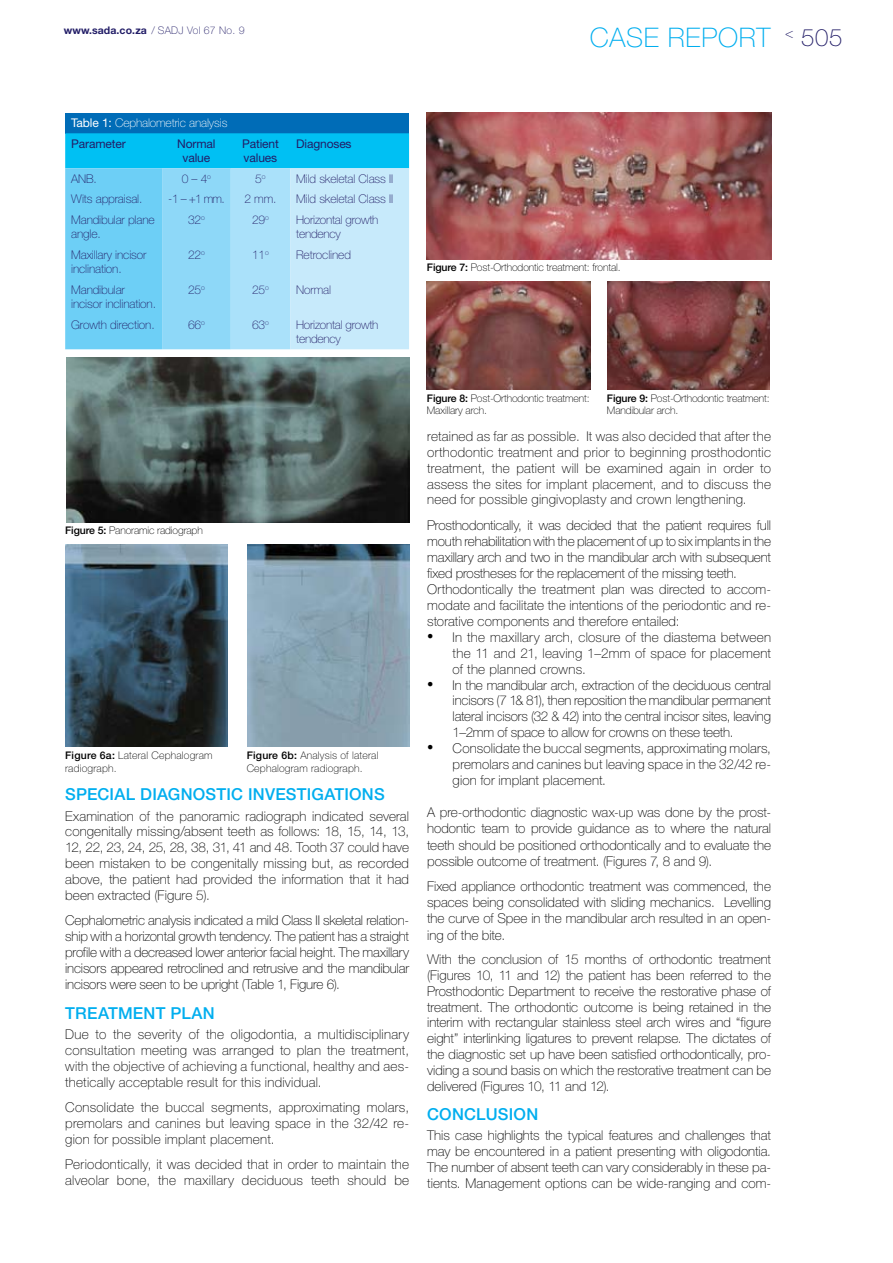
<style>
.page{position:relative;width:893px;height:1263px;background:#fff}
.page>*{position:absolute;margin:0;border:0;box-sizing:border-box;transform-origin:0 0}
.t1{font:100 27px "Helvetica Neue LT Std";color:#00aeef}
.t2{font:100 24px "Helvetica Neue LT Std";color:#221d67}
.t3{font:500 16.5px "Helvetica Neue LT Std";letter-spacing:.015em;color:#00aeef}
.t4{font:100 13.5px/15.9px "Helvetica Neue LT Std";color:#000;text-align:justify}
.t5{font:100 13.5px/15.9px "Helvetica Neue LT Std";letter-spacing:.02em;color:#000}
.t6{font:100 12px/14.4px "Helvetica Neue LT Std";letter-spacing:-.01em;color:#221d67}
.t7{font:100 12px/20.5px "Helvetica Neue LT Std";letter-spacing:-.01em;color:#fff}
.t8{font:12px/14.4px "Helvetica Neue LT Std";letter-spacing:-.01em;color:#221d67;text-align:center}
.t9{font:100 10.5px/12.6px "Helvetica Neue LT Std";letter-spacing:-.01em;color:#000}
.t10{font:100 10.5px/12.6px "Helvetica Neue LT Std";letter-spacing:.02em;color:#000}
.t11{font:700 10.5px "Helvetica Neue LT Std";color:#221d67}
.s1{font-weight:100}
.s2{font-weight:400}
.s3{font-weight:400;color:#221d67}
.s4{font-weight:500}
.s5{font-family:"Times New Roman";font-weight:400;font-size:18px}
</style>
<div class="page">
<img style="left:66px;top:357px;width:343px;height:166px">
<img style="left:65px;top:545px;width:163px;height:201px">
<img style="left:247px;top:545px;width:162px;height:201px">
<div style="left:65px;top:113px;width:344px;height:20px;background:#006cb7"></div>
<svg style="left:65px;top:133px;width:344px;height:216px;background:#83d8f7"></svg>
<img style="left:427px;top:113px;width:344px;height:147px">
<img style="left:427px;top:281px;width:163px;height:108px">
<img style="left:607px;top:281px;width:163px;height:109px">
<p class="t11" style="left:64px;top:23px;width:183px">www.sada.co.za <span class="s1">/ SADJ Vol 67 No. 9</span></p>
<h1 class="t1" style="left:590px;top:22px;width:18px">case</h1>
<h1 class="t1" style="left:668px;top:22px;width:18px">report</h1>
<h2 class="t2" style="left:785px;top:23px;width:59px"><sup>&lt;</sup> 505</h2>
<p class="t7" style="left:71px;top:113px;width:158px"><span class="s2">Table 1:</span> Cephalometric analysis<br><span class="s3">Parameter</span></p>
<p class="t8" style="left:177px;top:136px;width:40px">Normal value</p>
<p class="t8" style="left:242px;top:136px;width:38px;text-align:left">Patient values</p>
<p class="t8" style="left:296px;top:136px;width:57px">Diagnoses</p>
<p class="t6" style="left:71px;top:171px;width:27px">ANB.</p>
<p class="t6" style="left:182px;top:171px;width:31px">0 – 4<sup>o</sup></p>
<p class="t6" style="left:255px;top:171px;width:12px">5<sup>o</sup></p>
<p class="t6" style="left:296px;top:171px;width:96px">Mild skeletal Class II</p>
<p class="t6" style="left:71px;top:192px;width:73px">Wits appraisal.</p>
<p class="t6" style="left:168px;top:192px;width:58px">-1 – +1 mm.</p>
<p class="t6" style="left:244px;top:192px;width:33px">2 mm.</p>
<p class="t6" style="left:296px;top:192px;width:96px">Mild skeletal Class II</p>
<p class="t6" style="left:71px;top:212px;width:85px">Mandibular plane angle.</p>
<p class="t6" style="left:188px;top:212px;width:18px">32<sup>o</sup></p>
<p class="t6" style="left:252px;top:212px;width:18px">29<sup>o</sup></p>
<p class="t6" style="left:296px;top:212px;width:84px">Horizontal growth tendency</p>
<p class="t6" style="left:71px;top:247px;width:77px">Maxillary incisor inclination.</p>
<p class="t6" style="left:188px;top:247px;width:18px">22<sup>o</sup></p>
<p class="t6" style="left:252px;top:247px;width:18px">11<sup>o</sup></p>
<p class="t6" style="left:296px;top:247px;width:56px">Retroclined</p>
<p class="t6" style="left:71px;top:282px;width:86px">Mandibular incisor inclination.</p>
<p class="t6" style="left:188px;top:282px;width:18px">25<sup>o</sup></p>
<p class="t6" style="left:252px;top:282px;width:18px">25<sup>o</sup></p>
<p class="t6" style="left:296px;top:282px;width:36px">Normal</p>
<p class="t6" style="left:71px;top:317px;width:85px">Growth direction.</p>
<p class="t6" style="left:188px;top:317px;width:18px">66<sup>o</sup></p>
<p class="t6" style="left:252px;top:317px;width:18px">63<sup>o</sup></p>
<p class="t6" style="left:296px;top:317px;width:84px">Horizontal growth tendency</p>
<p class="t9" style="left:427px;top:261px;width:195px"><span class="s4">Figure 7:</span> Post-Orthodontic treatment: frontal.</p>
<p class="t9" style="left:65px;top:524px;width:139px"><span class="s4">Figure 5:</span> Panoramic radiograph</p>
<p class="t10" style="left:65px;top:749px;width:149px"><span class="s4">Figure 6a:</span> Lateral Cephalogram radiograph.</p>
<p class="t10" style="left:247px;top:749px;width:133px"><span class="s4">Figure 6b:</span> Analysis of lateral<br>Cephalogram radiograph.</p>
<p class="t3" style="left:65px;top:785px;width:321px">SPECIAL DIAGNOSTIC INVESTIGATIONS</p>
<p class="t4" style="left:65px;top:808px;width:345px">Examination of the panoramic radiograph indicated several congenitally missing/absent teeth as follows: 18, 15, 14, 13, 12, 22, 23, 24, 25, 28, 38, 31, 41 and 48. Tooth 37 could have been mistaken to be congenitally missing but, as recorded above, the patient had provided the information that it had been extracted (Figure 5).</p>
<p class="t4" style="left:65px;top:912px;width:345px">Cephalometric analysis indicated a mild Class II skeletal relation&shy;ship with a horizontal growth tendency. The patient has a straight profile with a decreased lower anterior facial height. The maxillary incisors appeared retroclined and retrusive and the mandibular incisors were seen to be upright (Table 1, Figure 6).</p>
<p class="t3" style="left:65px;top:1003px;width:151px">TREATMENT PLAN</p>
<p class="t4" style="left:65px;top:1026px;width:345px">Due to the severity of the oligodontia, a multidisciplinary consultation meeting was arranged to plan the treatment, with the objective of achieving a functional, healthy and aes&shy;thetically acceptable result for this individual.</p>
<p class="t4" style="left:65px;top:1099px;width:345px">Consolidate the buccal segments, approximating molars, premolars and canines but leaving space in the 32/42 re&shy;gion for possible implant placement.</p>
<p class="t5" style="left:65px;top:1156px;width:345px">Periodontically, it was decided that in order to maintain the alveolar bone, the maxillary deciduous teeth should be</p>
<p class="t9" style="left:427px;top:392px;width:164px"><span class="s4">Figure 8:</span> Post-Orthodontic treatment:<br>Maxillary arch.</p>
<p class="t9" style="left:607px;top:392px;width:164px"><span class="s4">Figure 9:</span> Post-Orthodontic treatment:<br>Mandibular arch.</p>
<p class="t4" style="left:427px;top:428px;width:345px">retained as far as possible. It was also decided that after the orthodontic treatment and prior to beginning prosthodontic treatment, the patient will be examined again in order to assess the sites for implant placement, and to discuss the need for possible gingivoplasty and crown lengthening.</p>
<p class="t4" style="left:427px;top:517px;width:345px;text-align:left">Prosthodontically, it was decided that the patient requires full mouth rehabilitation with the placement of up to six implants in the maxillary arch and two in the mandibular arch with subsequent fixed prostheses for the replacement of the missing teeth.<br>Orthodontically the treatment plan was directed to accom&shy;modate and facilitate the intentions of the periodontic and re&shy;storative components and therefore entailed:</p>
<p class="t4" style="left:453px;top:629px;width:320px;text-indent:-26px"><span class="s5">•</span> In the maxillary arch, closure of the diastema between the 11 and 21, leaving 1–2mm of space for placement of the planned crowns.</p>
<p class="t4" style="left:453px;top:677px;width:320px;text-indent:-26px"><span class="s5">•</span> In the mandibular arch, extraction of the deciduous central incisors (7 1&amp; 81), then reposition the mandibular permanent lateral incisors (32 &amp; 42) into the central incisor sites, leaving 1–2mm of space to allow for crowns on these teeth.</p>
<p class="t4" style="left:453px;top:740px;width:320px;text-indent:-26px"><span class="s5">•</span> Consolidate the buccal segments, approximating molars, premolars and canines but leaving space in the 32/42 re&shy;gion for implant placement.</p>
<p class="t4" style="left:427px;top:804px;width:345px">A pre-orthodontic diagnostic wax-up was done by the prost&shy;hodontic team to provide guidance as to where the natural teeth should be positioned orthodontically and to evaluate the possible outcome of treatment. (Figures 7, 8 and 9).</p>
<p class="t4" style="left:427px;top:878px;width:345px">Fixed appliance orthodontic treatment was commenced, the spaces being consolidated with sliding mechanics. Levelling the curve of Spee in the mandibular arch resulted in an open&shy;ing of the bite.</p>
<p class="t4" style="left:427px;top:952px;width:345px">With the conclusion of 15 months of orthodontic treatment (Figures 10, 11 and 12) the patient has been referred to the Prosthodontic Department to receive the restorative phase of treatment. The orthodontic outcome is being retained in the interim with rectangular stainless steel arch wires and “figure eight” interlinking ligatures to prevent relapse. The dictates of the diagnostic set up have been satisfied orthodontically, pro&shy;viding a sound basis on which the restorative treatment can be delivered (Figures 10, 11 and 12).</p>
<p class="t3" style="left:427px;top:1104px;width:113px">CONCLUSION</p>
<p class="t4" style="left:427px;top:1127px;width:345px">This case highlights the typical features and challenges that may be encountered in a patient presenting with oligodontia.<br>The number of absent teeth can vary considerably in these pa&shy;tients. Management options can be wide-ranging and com-</p>
</div>
